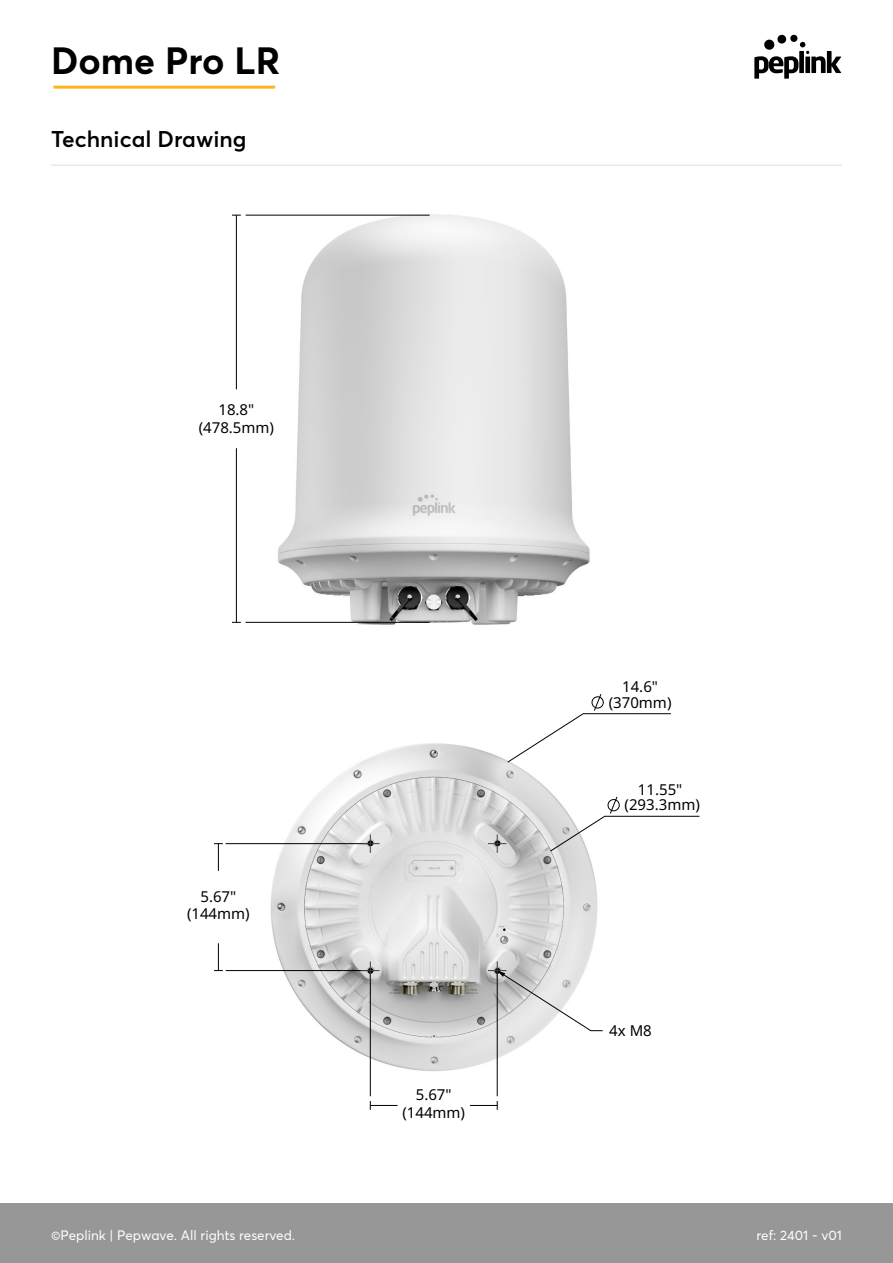
<style>
.page{position:relative;width:893px;height:1263px;background:#fff}
.page>*{position:absolute;margin:0;border:0;box-sizing:border-box;transform-origin:0 0}
.t1{font:700 37.5px "Averta";color:#000}
.t2{font:600 22.5px "Averta";color:#000}
.t3{font:15px "Noto Sans";color:#000}
.t4{font:13.5px "Averta";color:#fff}
</style>
<div class="page">
<hr style="left:51px;top:164px;width:791px;height:2px;background:#e9e9e9">
<div style="left:0;top:1203px;width:893px;height:60px;background:#979797"></div>
<hr style="left:53px;top:86px;width:222px;height:3px;background:#ffb51c">
<svg style="left:754px;top:34px;width:87px;height:45px"></svg>
<img style="left:271px;top:214px;width:319px;height:411px">
<img style="left:214px;top:743px;width:389px;height:338px">
<hr style="left:370px;top:970px;width:1px;height:126px;background:#000">
<hr style="left:497px;top:970px;width:1px;height:126px;background:#000">
<svg style="left:370px;top:1101px;width:28px;height:9px"></svg>
<svg style="left:470px;top:1101px;width:28px;height:9px"></svg>
<hr style="left:226px;top:843px;width:144px;height:1px;background:#000">
<hr style="left:226px;top:970px;width:144px;height:1px;background:#000">
<svg style="left:214px;top:843px;width:9px;height:28px"></svg>
<svg style="left:214px;top:943px;width:9px;height:28px"></svg>
<hr style="left:236px;top:215px;width:1px;height:174px;background:#000">
<hr style="left:236px;top:448px;width:1px;height:174px;background:#000">
<hr style="left:246px;top:215px;width:184px;height:1px;background:#000">
<hr style="left:246px;top:622px;width:184px;height:1px;background:#000">
<svg style="left:507px;top:694px;width:164px;height:69px"></svg>
<svg style="left:549px;top:796px;width:151px;height:56px"></svg>
<svg style="left:488px;top:961px;width:115px;height:70px"></svg>
<svg style="left:361px;top:961px;width:19px;height:19px"></svg>
<svg style="left:488px;top:834px;width:18px;height:19px"></svg>
<svg style="left:361px;top:834px;width:19px;height:19px"></svg>
<h1 class="t1" style="left:51px;top:37px;width:231px">Dome Pro LR</h1>
<h2 class="t2" style="left:51px;top:125px;width:197px">Technical Drawing</h2>
<p class="t3" style="left:218px;top:401px;width:37px">18.8"</p>
<p class="t3" style="left:199px;top:419px;width:77px">(478.5mm)</p>
<p class="t3" style="left:200px;top:888px;width:37px">5.67"</p>
<p class="t3" style="left:187px;top:905px;width:64px">(144mm)</p>
<p class="t3" style="left:416px;top:1086px;width:37px">5.67"</p>
<p class="t3" style="left:402px;top:1104px;width:64px">(144mm)</p>
<p class="t3" style="left:622px;top:678px;width:37px">14.6"</p>
<p class="t3" style="left:609px;top:694px;width:64px">(370mm)</p>
<p class="t3" style="left:638px;top:780px;width:46px">11.55"</p>
<p class="t3" style="left:624px;top:796px;width:77px">(293.3mm)</p>
<p class="t3" style="left:609px;top:1022px;width:44px">4x M8</p>
<p class="t4" style="left:51px;top:1226px;width:246px">©Peplink | Pepwave. All rights reserved.</p>
<p class="t4" style="left:756px;top:1226px;width:87px">ref: 2401 - v01</p>
</div>
